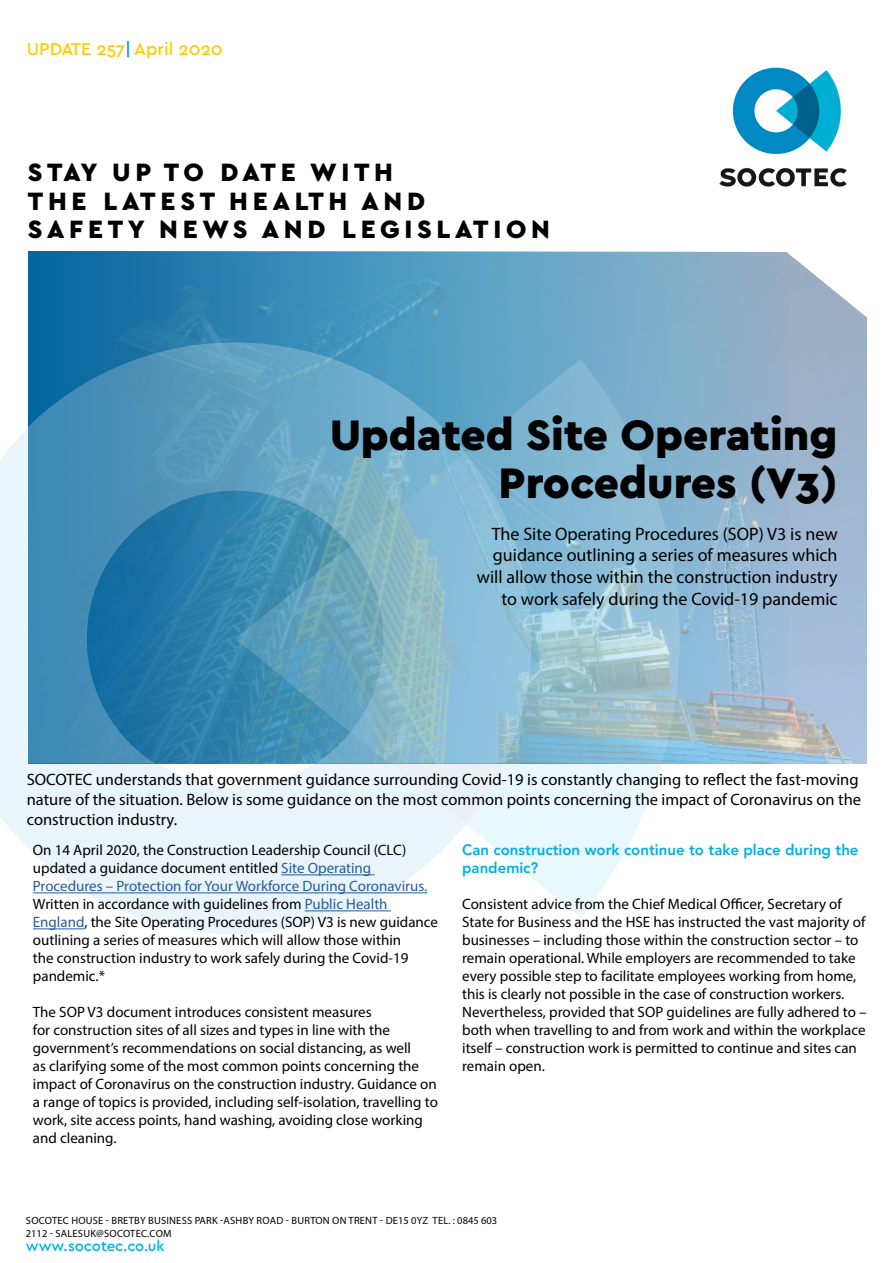
<style>
.page{position:relative;width:893px;height:1263px;background:#fff}
.page>*{position:absolute;margin:0;border:0;box-sizing:border-box;transform-origin:0 0}
.t1{font:900 44.7px/47.2px "Cera Pro";color:#000;text-align:right}
.t2{font:900 26.25px/28.5px "Cera Pro";letter-spacing:.18em;color:#000}
.t3{font:18px/21.6px "Myriad Pro";color:#000;text-align:right}
.t4{font:500 18px "Cera Pro";color:#ffcd02}
.t5{font:16.5px/19.8px "Myriad Pro";color:#000}
.t6{font:15px/18px "Myriad Pro";color:#000}
.t7{font:800 15px/18px "Avenir LT Std";color:#00b0e3}
.t8{font:500 15px "Cera Pro";color:#00b0e3}
.t9{font:10.5px/12.6px "Myriad Pro";letter-spacing:.02em;color:#000}
.s1{color:#008dd4}
.s2{color:#275b9b}
</style>
<div class="page">
<img style="left:789px;top:329px;width:77px;height:434px">
<svg style="left:28px;top:252px;width:761px;height:511px;background:#69a2c2"></svg>
<svg style="left:0;top:430px;width:389px;height:504px;fill:#e9f5fb"></svg>
<svg style="left:389px;top:763px;width:273px;height:154px"></svg>
<svg style="left:766px;top:251px;width:101px;height:78px"></svg>
<svg style="left:27px;top:342px;width:438px;height:421px;background:#438eb5"></svg>
<svg style="left:235px;top:546px;width:115px;height:186px;background:#4e96b5"></svg>
<svg style="left:465px;top:359px;width:215px;height:404px;background:#8abad0"></svg>
<svg style="left:350px;top:452px;width:181px;height:311px;background:#87bace"></svg>
<hr style="left:281px;top:874px;width:94px;height:1px;background:#275b9b">
<hr style="left:33px;top:892px;width:394px;height:1px;background:#275b9b">
<hr style="left:305px;top:910px;width:86px;height:1px;background:#275b9b">
<hr style="left:33px;top:928px;width:51px;height:1px;background:#275b9b">
<img style="left:719px;top:67px;width:128px;height:120px">
<p class="t4" style="left:27px;top:37px;width:197px">UPDATE 257<span class="s1">|</span> April 2020</p>
<h2 class="t2" style="left:28px;top:157px;width:524px">STAY UP TO DATE WITH<br>THE LATEST HEALTH AND<br>SAFETY NEWS AND LEGISLATION</h2>
<h1 class="t1" style="left:330px;top:410px;width:509px">Updated Site Operating<br>Procedures (V3)</h1>
<p class="t3" style="left:477px;top:523px;width:362px">The Site Operating Procedures (SOP) V3 is new guidance outlining a series of measures which will allow those within the construction industry to work safely during the Covid-19 pandemic</p>
<p class="t5" style="left:27px;top:770px;width:836px">SOCOTEC understands that government guidance surrounding Covid-19 is constantly changing to reflect the fast-moving nature of the situation. Below is some guidance on the most common points concerning the impact of Coronavirus on the construction industry.</p>
<p class="t6" style="left:33px;top:841px;width:407px">On 14 April 2020, the Construction Leadership Council (CLC) updated a guidance document entitled <span class="s2">Site Operating Procedures – Protection for Your Workforce During Coronavirus.<br></span>Written in accordance with guidelines from <span class="s2">Public Health England</span>, the Site Operating Procedures (SOP) V3 is new guidance outlining a series of measures which will allow those within<br>the construction industry to work safely during the Covid-19 pandemic.*</p>
<p class="t6" style="left:33px;top:1003px;width:406px">The SOP V3 document introduces consistent measures<br>for construction sites of all sizes and types in line with the government’s recommendations on social distancing, as well<br>as clarifying some of the most common points concerning the impact of Coronavirus on the construction industry. Guidance on a range of topics is provided, including self-isolation, travelling to work, site access points, hand washing, avoiding close working and cleaning.</p>
<p class="t7" style="left:462px;top:841px;width:398px">Can construction work continue to take place during the pandemic?</p>
<p class="t6" style="left:462px;top:895px;width:406px">Consistent advice from the Chief Medical Officer, Secretary of State for Business and the HSE has instructed the vast majority of businesses – including those within the construction sector – to remain operational. While employers are recommended to take every possible step to facilitate employees working from home, this is clearly not possible in the case of construction workers.<br>Nevertheless, provided that SOP guidelines are fully adhered to – both when travelling to and from work and within the workplace itself – construction work is permitted to continue and sites can remain open.</p>
<p class="t9" style="left:26px;top:1214px;width:473px">SOCOTEC HOUSE - BRETBY BUSINESS PARK -ASHBY ROAD - BURTON ON TRENT - DE15 0YZ TEL. : 0845 603<br>2112 - SALESUK@SOCOTEC.COM</p>
<p class="t8" style="left:26px;top:1236px;width:140px">www.socotec.co.uk</p>
</div>
